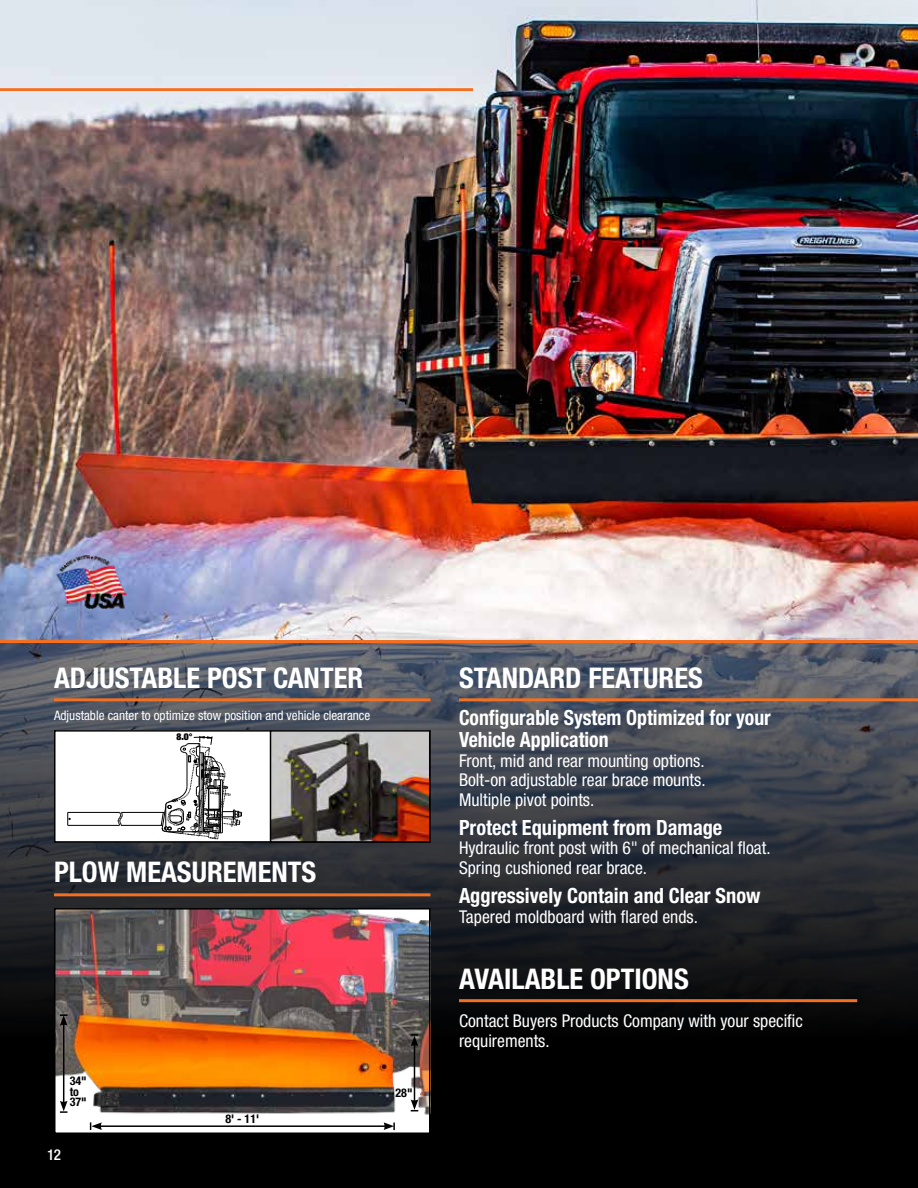
<style>
.page{position:relative;width:918px;height:1188px;background:#fff}
.page>*{position:absolute;margin:0;border:0;box-sizing:border-box;transform-origin:0 0}
.t1{font:700 condensed 28.5px "Helvetica Neue LT Pro";color:#fff}
.t2{font:700 condensed 21px "Helvetica Neue LT Pro";color:#fff}
.t3{font:700 condensed 21px/22.5px "Helvetica Neue LT Pro";color:#fff;scale:.94 1}
.t4{font:condensed 17.7px/19.5px "Helvetica Neue LT Pro";color:#fff}
.t5{font:500 condensed 15px "Helvetica Neue LT Pro";color:#fff}
.t6{font:condensed 13.2px "Helvetica Neue LT Pro";color:#fff}
.t7{font:700 condensed 12px/10.5px "Helvetica Neue LT Pro";color:#000}
.t8{font:900 condensed 9.45px "Helvetica Neue LT Pro";color:#000}
</style>
<div class="page">
<img style="left:0;top:0;width:918px;height:415px">
<svg style="left:0;top:645px;width:918px;height:543px;background:#26282d"></svg>
<hr style="left:0;top:88px;width:473px;height:3px;background:#f36f21">
<img style="left:0;top:415px;width:918px;height:230px">
<hr style="left:54px;top:698px;width:376px;height:3px;background:#f36f21">
<hr style="left:54px;top:893px;width:376px;height:3px;background:#f36f21">
<hr style="left:459px;top:698px;width:459px;height:3px;background:#f36f21">
<hr style="left:459px;top:999px;width:398px;height:3px;background:#f36f21">
<img style="left:57px;top:911px;width:370px;height:220px">
<div style="left:54px;top:908px;width:376px;height:226px;border:2px solid #000"></div>
<hr style="left:63px;top:1023px;width:1px;height:80px;background:#000">
<svg style="left:60px;top:1014px;width:8px;height:12px"></svg>
<svg style="left:60px;top:1101px;width:8px;height:12px"></svg>
<hr style="left:414px;top:1044px;width:1px;height:58px;background:#000">
<svg style="left:411px;top:1034px;width:7px;height:12px"></svg>
<svg style="left:411px;top:1099px;width:7px;height:12px"></svg>
<hr style="left:100px;top:1125px;width:286px;height:2px;background:#000">
<svg style="left:90px;top:1122px;width:12px;height:8px"></svg>
<svg style="left:384px;top:1122px;width:11px;height:8px"></svg>
<img style="left:54px;top:556px;width:74px;height:54px">
<div style="left:55px;top:731px;width:375px;height:111px;background:#fff"></div>
<hr style="left:68px;top:825px;width:51px;height:1px;background:#000">
<hr style="left:68px;top:812px;width:52px;height:1px;background:#000">
<hr style="left:121px;top:825px;width:42px;height:1px;background:#000">
<svg style="left:117px;top:812px;width:6px;height:14px"></svg>
<hr style="left:121px;top:812px;width:44px;height:1px;background:#000">
<svg style="left:67px;top:812px;width:4px;height:13px"></svg>
<svg style="left:160px;top:736px;width:82px;height:104px"></svg>
<div style="left:54px;top:730px;width:376px;height:113px;border:2px solid #000"></div>
<img style="left:273px;top:733px;width:154px;height:107px">
<div style="left:270px;top:730px;width:160px;height:113px;border:2px solid #000"></div>
<h1 class="t1" style="left:54px;top:661px;width:311px">ADJUSTABLE POST CANTER</h1>
<h1 class="t1" style="left:459px;top:661px;width:245px">STANDARD FEATURES</h1>
<p class="t6" style="left:54px;top:708px;width:318px">Adjustable canter to optimize stow position and vehicle clearance</p>
<p class="t8" style="left:177px;top:731px;width:18px">8.0°</p>
<h1 class="t1" style="left:54px;top:855px;width:264px">PLOW MEASUREMENTS</h1>
<p class="t7" style="left:70px;top:1075px;width:19px">34" to<br>37"</p>
<p class="t7" style="left:395px;top:1087px;width:19px">28"</p>
<p class="t7" style="left:226px;top:1114px;width:35px">8' - 11'</p>
<p class="t5" style="left:47px;top:1146px;width:15px">12</p>
<p class="t3" style="left:459px;top:706px;width:333px">Configurable System Optimized for your<br>Vehicle Application</p>
<p class="t4" style="left:459px;top:751px;width:248px;text-align:justify">Front, mid and rear mounting options.<br>Bolt-on adjustable rear brace mounts.<br>Multiple pivot points.</p>
<p class="t2" style="left:459px;top:815px;width:265px">Protect Equipment from Damage</p>
<p class="t4" style="left:459px;top:838px;width:313px">Hydraulic front post with 6" of mechanical float.<br>Spring cushioned rear brace.</p>
<p class="t2" style="left:459px;top:883px;width:303px">Aggressively Contain and Clear Snow</p>
<p class="t4" style="left:459px;top:907px;width:240px">Tapered moldboard with flared ends.</p>
<h1 class="t1" style="left:459px;top:962px;width:231px">AVAILABLE OPTIONS</h1>
<p class="t4" style="left:459px;top:1011px;width:345px">Contact Buyers Products Company with your specific requirements.</p>
</div>
